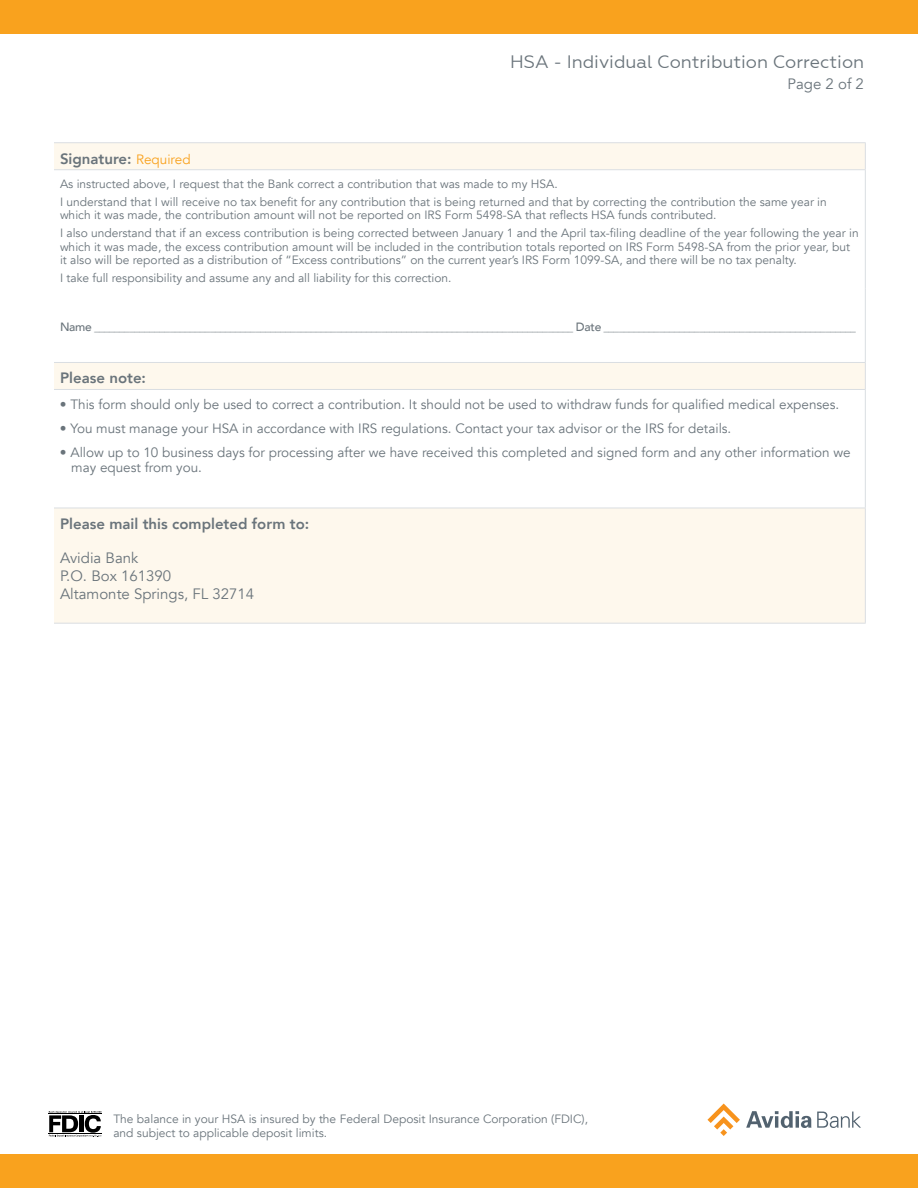
<style>
.page{position:relative;width:918px;height:1188px;background:#fff}
.page>*{position:absolute;margin:0;border:0;box-sizing:border-box;transform-origin:0 0}
.t1{font:18px "Geometria";color:#6a747b}
.t2{font:800 15px "Avenir";color:#6a747b}
.t3{font:15px/18px "Avenir";color:#6a747b}
.t4{font:13.5px/15px "Avenir";color:#6a747b}
.t5{font:12px/18px "Avenir";color:#6a747b}
.t6{font:italic 10.5px "Avenir";color:#6a747b}
.s1{font-weight:400;font-size:13.5px;color:#f9a21e}
.s2{font-weight:500;font-style:normal;font-size:12px}
</style>
<div class="page">
<div style="left:0;top:0;width:918px;height:33px;background:#f9a21e"></div>
<svg style="left:54px;top:143px;width:811px;height:480px"></svg>
<hr style="left:54px;top:142px;width:812px;height:1px;background:#dadee2">
<svg style="left:865px;top:143px;width:1px;height:26px"></svg>
<hr style="left:865px;top:170px;width:1px;height:118px;background:#dadee2">
<hr style="left:865px;top:288px;width:1px;height:74px;background:#dadee2">
<svg style="left:865px;top:363px;width:1px;height:26px"></svg>
<hr style="left:865px;top:390px;width:1px;height:118px;background:#dadee2">
<hr style="left:865px;top:508px;width:1px;height:115px;background:#dadee2">
<hr style="left:54px;top:508px;width:812px;height:1px;background:#dadee2">
<hr style="left:54px;top:169px;width:812px;height:1px;background:#dadee2">
<hr style="left:54px;top:362px;width:812px;height:1px;background:#dadee2">
<hr style="left:54px;top:623px;width:812px;height:1px;background:#dadee2">
<hr style="left:54px;top:389px;width:812px;height:1px;background:#dadee2">
<div style="left:0;top:1155px;width:918px;height:33px;background:#f9a21e"></div>
<svg style="left:707px;top:1104px;width:33px;height:32px"></svg>
<svg style="left:746px;top:1111px;width:65px;height:17px"></svg>
<svg style="left:817px;top:1112px;width:44px;height:16px"></svg>
<svg style="left:49px;top:1111px;width:52px;height:26px"></svg>
<hr style="left:49px;top:1114px;width:53px;height:1px;background:#000">
<hr style="left:49px;top:1134px;width:53px;height:1px;background:#000">
<h1 class="t1" style="left:510px;top:52px;width:356px">HSA - Individual Contribution Correction</h1>
<p class="t3" style="left:788px;top:75px;width:78px">Page 2 of 2</p>
<p class="t2" style="left:60px;top:147px;width:132px">Signature: <span class="s1">Required</span></p>
<p class="t5" style="left:60px;top:175px;width:768px">As instructed above, I request that the Bank correct a contribution that was made to my HSA.<br>I understand that I will receive no tax benefit for any contribution that is being returned and that by correcting the contribution the same year in</p>
<p class="t5" style="left:60px;top:206px;width:800px">which it was made, the contribution amount will not be reported on IRS Form 5498-SA that reflects HSA funds contributed.<br>I also understand that if an excess contribution is being corrected between January 1 and the April tax-filing deadline of the year following the year in</p>
<p class="t5" style="left:60px;top:240px;width:792px;line-height:13.5px">which it was made, the excess contribution amount will be included in the contribution totals reported on IRS Form 5498-SA from the prior year, but it also will be reported as a distribution of “Excess contributions” on the current year’s IRS Form 1099-SA, and there will be no tax penalty.</p>
<p class="t5" style="left:60px;top:269px;width:393px">I take full responsibility and assume any and all liability for this correction.</p>
<p class="t6" style="left:60px;top:321px;width:798px"><span class="s2">Name</span> _______________________________________________________________________________________________ <span class="s2">Date</span> __________________________________________________</p>
<p class="t2" style="left:60px;top:367px;width:88px">Please note:</p>
<p class="t4" style="left:60px;top:397px;width:781px">• This form should only be used to correct a contribution. It should not be used to withdraw funds for qualified medical expenses.</p>
<p class="t4" style="left:60px;top:421px;width:673px">• You must manage your HSA in accordance with IRS regulations. Contact your tax advisor or the IRS for details.</p>
<p class="t4" style="left:71px;top:445px;width:781px;text-indent:-11px">• Allow up to 10 business days for processing after we have received this completed and signed form and any other information we may equest from you.</p>
<p class="t2" style="left:60px;top:512px;width:251px">Please mail this completed form to:</p>
<p class="t3" style="left:60px;top:549px;width:196px">Avidia Bank<br>P.O. Box 161390<br>Altamonte Springs, FL 32714</p>
<p class="t5" style="left:113px;top:1112px;width:476px;line-height:14.4px">The balance in your HSA is insured by the Federal Deposit Insurance Corporation (FDIC), and subject to applicable deposit limits.</p>
</div>
